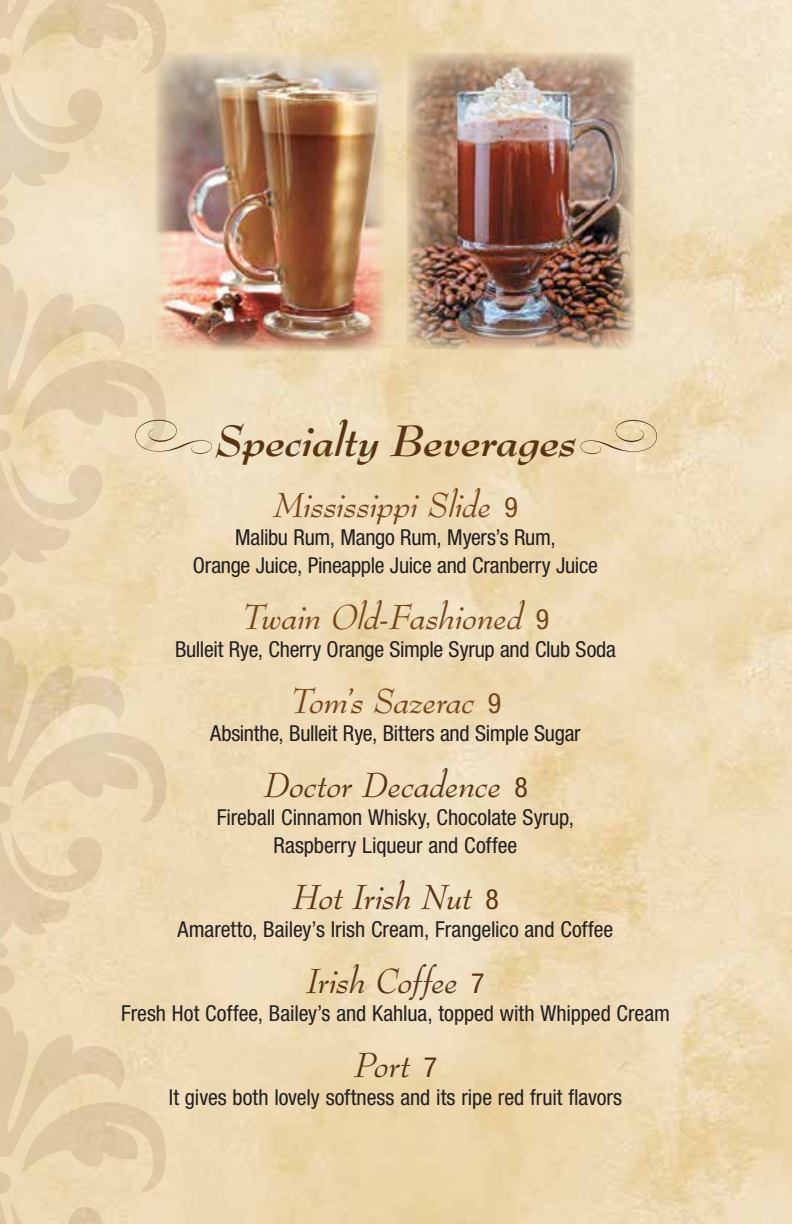
<style>
.page{position:relative;width:792px;height:1224px;background:#fff}
.page>*{position:absolute;margin:0;border:0;box-sizing:border-box;transform-origin:0 0}
.t1{font:italic 700 48px "Bernhard Modern Std";letter-spacing:-.005em;color:#573514}
.t2{font:italic 38px "Bernhard Modern Std";letter-spacing:-.005em;color:#73471a}
.t3{font:italic 38px "Bernhard Modern Std";letter-spacing:-.005em;color:#573514}
.t4{font:condensed 22px/28px "Helvetica Neue LT Std";letter-spacing:-.005em;color:#231f20;text-align:center}
.s1{font-family:"Helvetica Neue LT Std";font-style:normal;font-stretch:condensed;font-size:28px}
</style>
<div class="page">
<svg style="left:0;top:0;width:166px;height:245px;background:#ead7b6"></svg>
<svg style="left:0;top:636px;width:166px;height:358px;background:#e8d4af"></svg>
<svg style="left:0;top:264px;width:166px;height:358px;background:#e9d5b2"></svg>
<svg style="left:0;top:1006px;width:166px;height:218px;background:#e7d2ad"></svg>
<img style="left:156px;top:53px;width:228px;height:298px">
<img style="left:407px;top:53px;width:228px;height:297px">
<svg style="left:135px;top:420px;width:77px;height:34px;background:#e4d3b3"></svg>
<svg style="left:581px;top:420px;width:76px;height:34px;background:#e3cda7"></svg>
<h1 class="t1" style="left:215px;top:415px;width:362px">Specialty Beverages</h1>
<h2 class="t2" style="left:273px;top:486px;width:247px">Mississippi Slide <span class="s1">9</span></h2>
<p class="t4" style="left:193px;top:523px;width:407px">Malibu Rum, Mango Rum, Myers’s Rum,<br>Orange Juice, Pineapple Juice and Cranberry Juice</p>
<h2 class="t2" style="left:242px;top:598px;width:309px">Twain Old-Fashioned <span class="s1">9</span></h2>
<p class="t4" style="left:175px;top:635px;width:442px">Bulleit Rye, Cherry Orange Simple Syrup and Club Soda</p>
<h2 class="t2" style="left:290px;top:682px;width:213px">Tom’s Sazerac <span class="s1">9</span></h2>
<p class="t4" style="left:210px;top:719px;width:372px">Absinthe, Bulleit Rye, Bitters and Simple Sugar</p>
<h2 class="t3" style="left:263px;top:766px;width:266px">Doctor Decadence <span class="s1">8</span></h2>
<p class="t4" style="left:217px;top:803px;width:359px">Fireball Cinnamon Whisky, Chocolate Syrup,<br>Raspberry Liqueur and Coffee</p>
<h2 class="t3" style="left:292px;top:878px;width:209px">Hot Irish Nut <span class="s1">8</span></h2>
<p class="t4" style="left:178px;top:915px;width:437px">Amaretto, Bailey’s Irish Cream, Frangelico and Coffee</p>
<h2 class="t3" style="left:306px;top:962px;width:180px">Irish Coffee <span class="s1">7</span></h2>
<p class="t4" style="left:121px;top:999px;width:550px">Fresh Hot Coffee, Bailey’s and Kahlua, topped with Whipped Cream</p>
<h2 class="t3" style="left:354px;top:1046px;width:85px">Port <span class="s1">7</span></h2>
<p class="t4" style="left:169px;top:1083px;width:455px">It gives both lovely softness and its ripe red fruit flavors</p>
</div>
